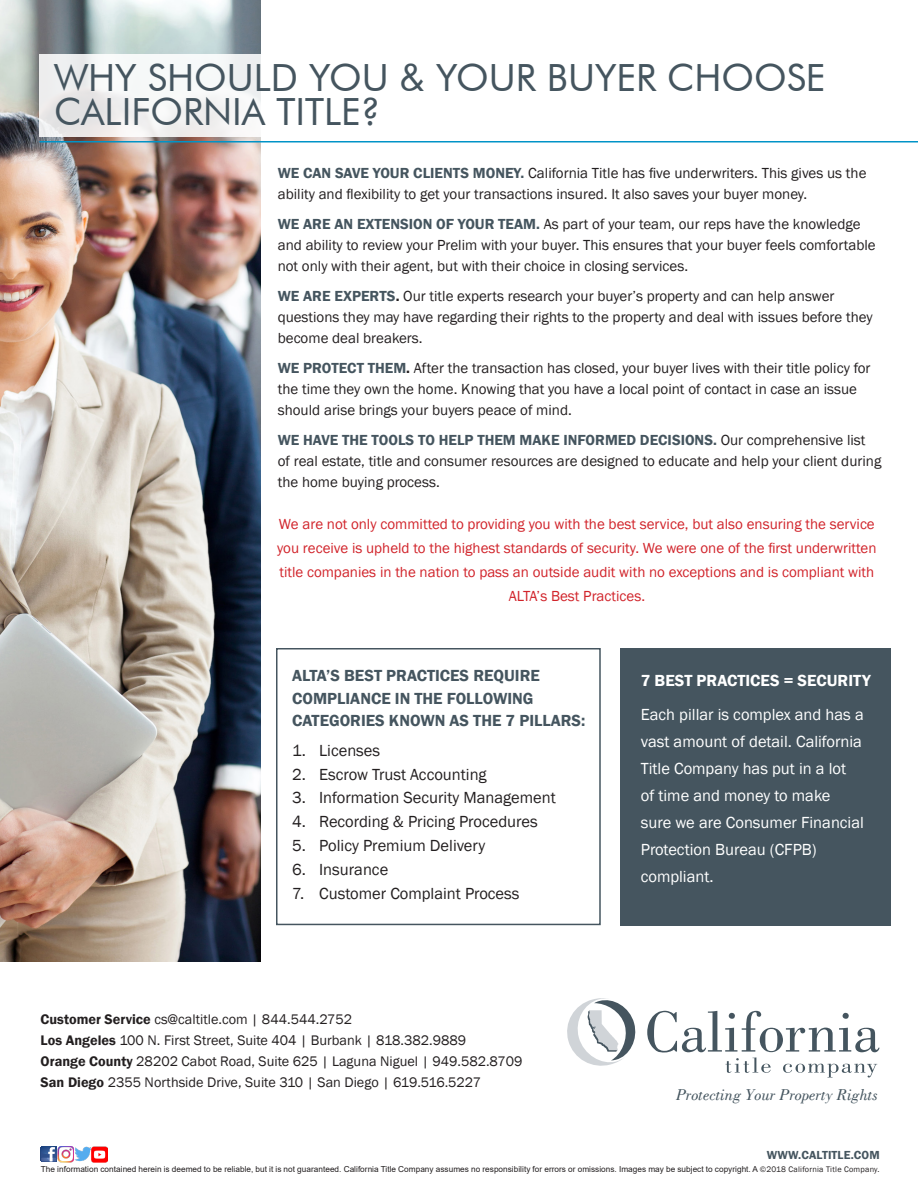
<style>
.page{position:relative;width:918px;height:1188px;background:#fff}
.page>*{position:absolute;margin:0;border:0;box-sizing:border-box;transform-origin:0 0}
.t1{font:37.5px/34.5px "Futura BT";color:#45555f}
.t2{font:16.5px/27px "Franklin Gothic";color:#fff}
.t3{font:16.5px "Franklin Gothic";color:#231f20}
.t4{font:600 16.5px/22.5px "Franklin Gothic";color:#45555f}
.t5{font:16.5px "Capelli Italic SWFTE";color:#45555f}
.t6{font:600 16.5px "Franklin Gothic";color:#fff}
.t7{font:15px/21px "Franklin Gothic";color:#231f20}
.t8{font:15px/24px "Franklin Gothic";color:#d1232a;text-align:center}
.t9{font:14.25px "Franklin Gothic";color:#231f20}
.t10{font:600 12px "Franklin Gothic";letter-spacing:.01em;color:#45555f}
.t11{font:8.25px "Arial";letter-spacing:.005em;color:#231f20}
.s1{font-weight:600;color:#45555f}
.s2{font-weight:600}
.s3{font-family:"Franklin Gothic"}
</style>
<div class="page">
<div style="left:276px;top:648px;width:325px;height:277px;background:#fff;border:2px solid #45555f"></div>
<div style="left:620px;top:648px;width:270px;height:277px;background:#45555f"></div>
<svg style="left:647px;top:1011px;width:233px;height:67px"></svg>
<svg style="left:567px;top:998px;width:69px;height:68px"></svg>
<img style="left:0;top:0;width:261px;height:961px">
<div style="left:40px;top:54px;width:878px;height:83px;background:#fff"></div>
<hr style="left:40px;top:141px;width:878px;height:1px;background:#0093c7">
<svg style="left:41px;top:1146px;width:16px;height:16px"></svg>
<img style="left:58px;top:1146px;width:50px;height:16px">
<p class="t1" style="left:54px;top:60px;width:773px">WHY SHOULD YOU &amp; YOUR BUYER CHOOSE<br>CALIFORNIA TITLE?</p>
<p class="t7" style="left:278px;top:163px;width:590px"><span class="s1">WE CAN SAVE YOUR CLIENTS MONEY.</span> California Title has five underwriters. This gives us the ability and flexibility to get your transactions insured. It also saves your buyer money.</p>
<p class="t7" style="left:278px;top:214px;width:599px"><span class="s1">WE ARE AN EXTENSION OF YOUR TEAM.</span> As part of your team, our reps have the knowledge and ability to review your Prelim with your buyer. This ensures that your buyer feels comfortable not only with their agent, but with their choice in closing services.</p>
<p class="t7" style="left:278px;top:286px;width:596px"><span class="s1">WE ARE EXPERTS</span><span class="s2">.</span> Our title experts research your buyer’s property and can help answer questions they may have regarding their rights to the property and deal with issues before they become deal breakers.</p>
<p class="t7" style="left:278px;top:358px;width:594px"><span class="s1">WE PROTECT THEM</span><span class="s2">.</span> After the transaction has closed, your buyer lives with their title policy for the time they own the home. Knowing that you have a local point of contact in case an issue should arise brings your buyers peace of mind.</p>
<p class="t7" style="left:278px;top:430px;width:605px"><span class="s1">WE HAVE THE TOOLS TO HELP THEM MAKE INFORMED DECISIONS.</span> Our comprehensive list of real estate, title and consumer resources are designed to educate and help your client during the home buying process.</p>
<p class="t8" style="left:277px;top:512px;width:601px">We are not only committed to providing you with the best service, but also ensuring the service you receive is upheld to the highest standards of security. We were one of the first underwritten title companies in the nation to pass an outside audit with no exceptions and is compliant with ALTA’s Best Practices.</p>
<p class="t4" style="left:292px;top:665px;width:295px">ALTA’S BEST PRACTICES REQUIRE<br>COMPLIANCE IN THE FOLLOWING<br>CATEGORIES KNOWN AS THE 7 PILLARS:</p>
<p class="t3" style="left:292px;top:740px;width:90px">1. Licenses</p>
<p class="t3" style="left:292px;top:764px;width:196px">2. Escrow Trust Accounting</p>
<p class="t3" style="left:292px;top:788px;width:265px">3. Information Security Management</p>
<p class="t3" style="left:292px;top:812px;width:247px">4. Recording &amp; Pricing Procedures</p>
<p class="t3" style="left:292px;top:836px;width:195px">5. Policy Premium Delivery</p>
<p class="t3" style="left:292px;top:860px;width:98px">6. Insurance</p>
<p class="t3" style="left:292px;top:884px;width:229px">7. Customer Complaint Process</p>
<p class="t9" style="left:41px;top:1010px;width:313px"><span class="s2">Customer Service</span> cs@caltitle.com | 844.544.2752</p>
<p class="t9" style="left:41px;top:1031px;width:427px"><span class="s2">Los Angeles</span> 100 N. First Street, Suite 404 | Burbank | 818.382.9889</p>
<p class="t9" style="left:41px;top:1052px;width:483px"><span class="s2">Orange County</span> 28202 Cabot Road, Suite 625 | Laguna Niguel | 949.582.8709</p>
<p class="t9" style="left:41px;top:1073px;width:442px"><span class="s2">San Diego</span> 2355 Northside Drive, Suite 310 | San Diego | 619.516.5227</p>
<p class="t6" style="left:641px;top:670px;width:231px">7 BEST PRACTICES = SECURITY</p>
<p class="t2" style="left:641px;top:701px;width:225px">Each pillar is complex and has a vast amount of detail. California<br>Title Company has put in a lot<br>of time and money to make sure we are Consumer Financial<br>Protection Bureau (CFPB) compliant.</p>
<p class="t5" style="left:676px;top:1084px;width:203px">Protecting Your Property Rights</p>
<p class="t10" style="left:767px;top:1148px;width:114px">WWW.CALTITLE.COM</p>
<p class="t11" style="left:41px;top:1164px;width:840px">The information contained herein is deemed to be reliable, but it is not guaranteed. California Title Company assumes no responsibility for errors or omissions. Images may be subject to copyright. A <span class="s3">©2018 California Title Company.</span></p>
</div>
